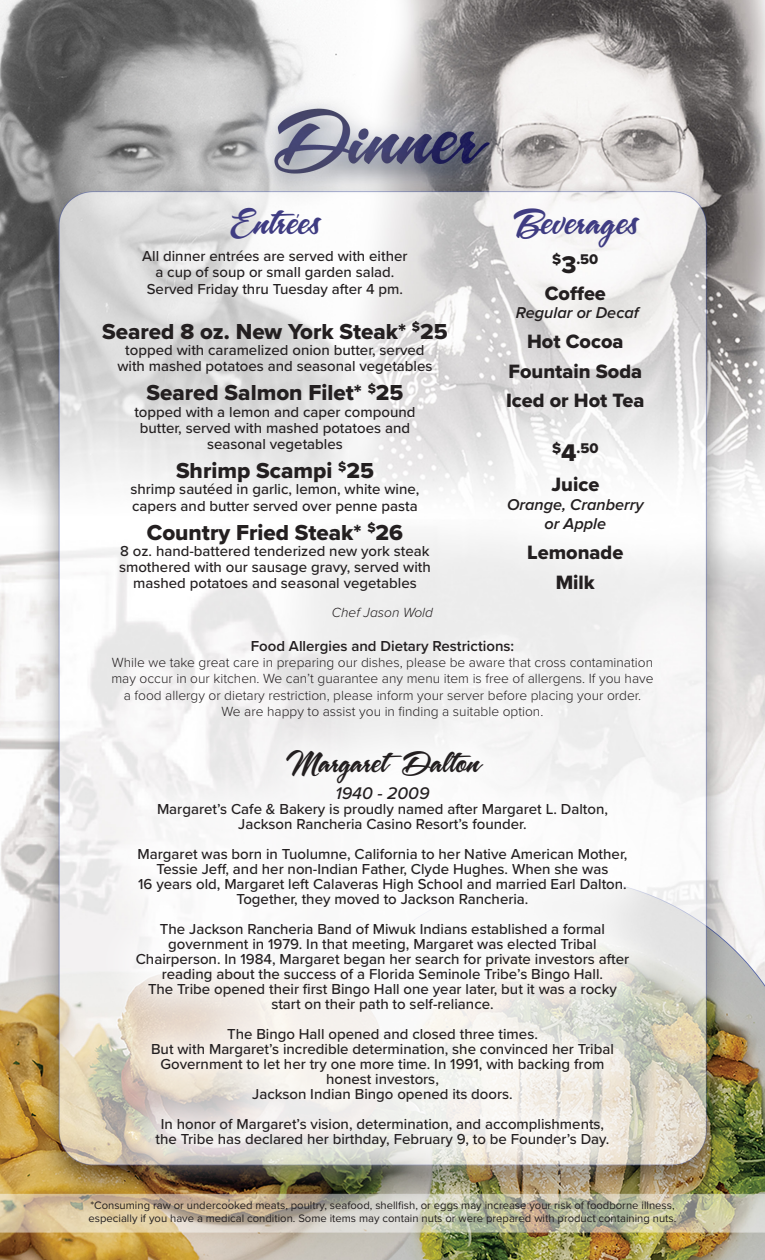
<style>
.page{position:relative;width:765px;height:1260px;background:#fff}
.page>*{position:absolute;margin:0;border:0;box-sizing:border-box;transform-origin:0 0}
.Breakfast_Desription{font:35px "A&S Snapper Script";color:#3f3c82}
.Breakfast_Desription-2{font:28.75px "A&S Snapper Script";color:#231f20}
.Dinner_Item{font:22.5px "Proxima Nova Extrabld";color:#231f20}
.Breakfast_Item{font:20px "Proxima Nova Extrabld";color:#231f20}
.Breakfast_Desription-3{font:italic 500 17.5px "Proxima Nova";color:#231f20}
.Breakfast_Item-2{font:italic 600 16.25px "Proxima Nova";color:#231f20}
.Breakfast_Desription-4{font:500 15px/15px "Proxima Nova";color:#231f20;text-align:center}
.Dinner_Description{font:500 15px/16.2px "Proxima Nova";color:#231f20;text-align:center}
.Breakfast_Desription-5{font:600 15px "Proxima Nova";color:#231f20}
.Breakfast_Item-3{font:14.62px "Proxima Nova Extrabld";color:#231f20}
.Breakfast_Desription-6{font:300 13.75px "Proxima Nova";color:#231f20}
.Breakfast_Item-4{font:italic 300 13.75px "Proxima Nova";color:#231f20}
.Breakfast_Item-5{font:11.25px/12.5px "Proxima Nova";color:#231f20}
.s1{font-size:25px}
</style>
<div class="page">
<img style="left:0;top:0;width:765px;height:1260px">
<div style="left:90px;top:703px;width:585px;height:491px;background:#fff;opacity:.8"></div>
<svg style="left:297px;top:214px;width:3px;height:4px"></svg>
<p class="Breakfast_Desription" style="left:231px;top:204px;width:89px">Entrees</p>
<p class="Breakfast_Desription-4" style="left:142px;top:247px;width:267px;line-height:16.2px">All dinner entrées are served with either a cup of soup or small garden salad.<br>Served Friday thru Tuesday after 4 pm.</p>
<p class="Dinner_Item" style="left:102px;top:315px;width:347px">Seared 8 oz. New York Steak* <sup>$</sup>25</p>
<p class="Dinner_Description" style="left:117px;top:341px;width:317px">topped with caramelized onion butter, served with mashed potatoes and seasonal vegetables</p>
<p class="Dinner_Item" style="left:146px;top:376px;width:258px">Seared Salmon Filet* <sup>$</sup>25</p>
<p class="Dinner_Description" style="left:134px;top:403px;width:283px">topped with a lemon and caper compound butter, served with mashed potatoes and seasonal vegetables</p>
<p class="Dinner_Item" style="left:176px;top:454px;width:199px">Shrimp Scampi <sup>$</sup>25</p>
<p class="Dinner_Description" style="left:131px;top:481px;width:290px">shrimp sautéed in garlic, lemon, white wine,</p>
<p class="Dinner_Description" style="left:132px;top:497px;width:287px">capers and butter served over penne pasta</p>
<p class="Dinner_Item" style="left:147px;top:515px;width:258px">Country Fried Steak* <sup>$</sup>26</p>
<p class="Dinner_Description" style="left:119px;top:542px;width:313px">8 oz. hand-battered tenderized new york steak smothered with our sausage gravy, served with mashed potatoes and seasonal vegetables</p>
<p class="Breakfast_Desription" style="left:514px;top:204px;width:125px">Beverages</p>
<p class="Breakfast_Item-3" style="left:552px;top:248px;width:48px">$<span class="s1">3</span>.50</p>
<p class="Breakfast_Item" style="left:545px;top:278px;width:63px">Coffee</p>
<p class="Breakfast_Item-2" style="left:516px;top:304px;width:124px">Regular or Decaf</p>
<p class="Breakfast_Item" style="left:527px;top:326px;width:98px">Hot Cocoa</p>
<p class="Breakfast_Item" style="left:508px;top:356px;width:135px">Fountain Soda</p>
<p class="Breakfast_Item" style="left:506px;top:386px;width:140px">Iced or Hot Tea</p>
<p class="Breakfast_Item-3" style="left:552px;top:437px;width:48px">$<span class="s1">4</span>.50</p>
<p class="Breakfast_Item" style="left:551px;top:470px;width:49px">Juice</p>
<p class="Breakfast_Item-2" style="left:507px;top:495px;width:138px">Orange, Cranberry</p>
<p class="Breakfast_Item-2" style="left:544px;top:515px;width:63px">or Apple</p>
<p class="Breakfast_Item" style="left:527px;top:537px;width:98px">Lemonade</p>
<p class="Breakfast_Item" style="left:556px;top:567px;width:41px">Milk</p>
<p class="Breakfast_Item-4" style="left:332px;top:602px;width:103px">Chef Jason Wold</p>
<p class="Breakfast_Desription-5" style="left:251px;top:635px;width:265px">Food Allergies and Dietary Restrictions:</p>
<p class="Breakfast_Desription-6" style="left:112px;top:652px;width:543px">While we take great care in preparing our dishes, please be aware that cross contamination</p>
<p class="Breakfast_Desription-6" style="left:111px;top:669px;width:544px">may occur in our kitchen. We can’t guarantee any menu item is free of allergens. If you have</p>
<p class="Breakfast_Desription-6" style="left:124px;top:685px;width:519px">a food allergy or dietary restriction, please inform your server before placing your order.</p>
<p class="Breakfast_Desription-6" style="left:222px;top:701px;width:323px">We are happy to assist you in finding a suitable option.</p>
<p class="Breakfast_Desription-2" style="left:286px;top:748px;width:194px">MargaretDalton</p>
<p class="Breakfast_Desription-3" style="left:336px;top:781px;width:95px">1940 - 2009</p>
<p class="Breakfast_Desription-4" style="left:157px;top:801px;width:453px">Margaret’s Cafe &amp; Bakery is proudly named after Margaret L. Dalton,</p>
<p class="Breakfast_Desription-4" style="left:238px;top:816px;width:290px">Jackson Rancheria Casino Resort’s founder.</p>
<p class="Breakfast_Desription-4" style="left:138px;top:846px;width:491px">Margaret was born in Tuolumne, California to her Native American Mother,</p>
<p class="Breakfast_Desription-4" style="left:157px;top:861px;width:453px">Tessie Jeff, and her non-Indian Father, Clyde Hughes. When she was</p>
<p class="Breakfast_Desription-4" style="left:138px;top:876px;width:490px">16 years old, Margaret left Calaveras High School and married Earl Dalton.</p>
<p class="Breakfast_Desription-4" style="left:236px;top:891px;width:294px">Together, they moved to Jackson Rancheria.</p>
<p class="Breakfast_Desription-4" style="left:136px;top:921px;width:495px">The Jackson Rancheria Band of Miwuk Indians established a formal government in 1979. In that meeting, Margaret was elected Tribal Chairperson. In 1984, Margaret began her search for private investors after reading about the success of a Florida Seminole Tribe’s Bingo Hall.<br>The Tribe opened their first Bingo Hall one year later, but it was a rocky start on their path to self-reliance.</p>
<p class="Breakfast_Desription-4" style="left:227px;top:1026px;width:312px">The Bingo Hall opened and closed three times.</p>
<p class="Breakfast_Desription-4" style="left:151px;top:1041px;width:464px">But with Margaret’s incredible determination, she convinced her Tribal<br>Government to let her try one more time. In 1991, with backing from honest investors,</p>
<p class="Breakfast_Desription-4" style="left:252px;top:1086px;width:262px">Jackson Indian Bingo opened its doors.</p>
<p class="Breakfast_Desription-4" style="left:161px;top:1116px;width:445px">In honor of Margaret’s vision, determination, and accomplishments,</p>
<p class="Breakfast_Desription-4" style="left:156px;top:1131px;width:455px">the Tribe has declared her birthday, February 9, to be Founder’s Day.</p>
<p class="Breakfast_Item-5" style="left:89px;top:1199px;width:589px">*Consuming raw or undercooked meats, poultry, seafood, shellfish, or eggs may increase your risk of foodborne illness, especially if you have a medical condition. Some items may contain nuts or were prepared with product containing nuts.</p>
</div>
